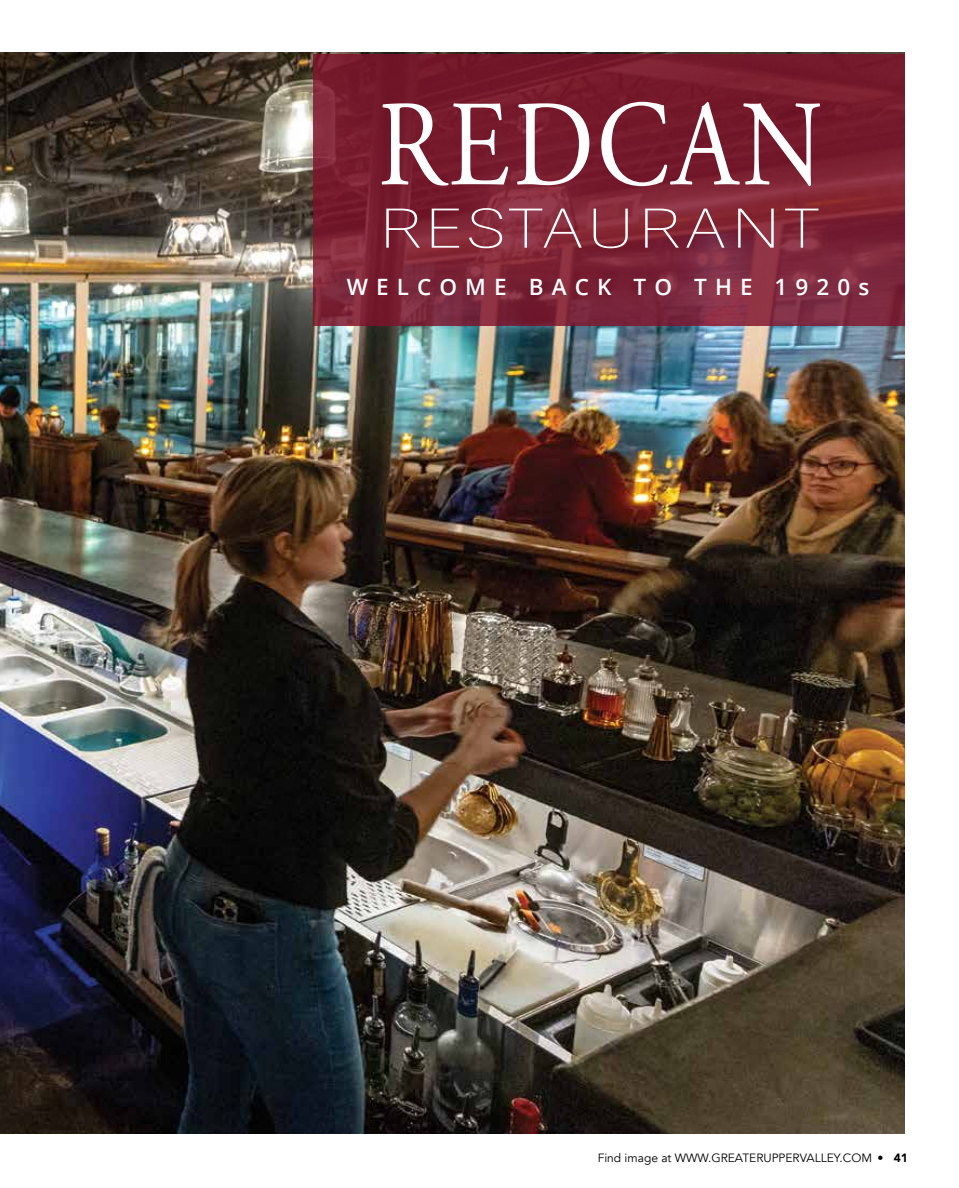
<style>
.page{position:relative;width:959px;height:1188px;background:#fff}
.page>*{position:absolute;margin:0;border:0;box-sizing:border-box;transform-origin:0 0}
.t1{font:121.95px "Adobe Garamond Pro";letter-spacing:.035em;color:#fff;scale:.85 1}
.t2{font:100 71.25px "Adelle Sans ARA";letter-spacing:-.01em;color:#fff;scale:1.27 1}
.t3{font:600 22.5px "Open Sans";letter-spacing:.36em;color:#fff}
.t4{font:12px "Avenir";color:#000}
.s1{font-weight:900}
</style>
<div class="page">
<img style="left:0;top:53px;width:904px;height:1081px">
<svg style="left:313px;top:54px;width:591px;height:272px;fill:#781f30"></svg>
<h1 class="t1" style="left:377px;top:72px;width:525px">REDCAN</h1>
<h2 class="t2" style="left:377px;top:181px;width:351px">restaurant</h2>
<h3 class="t3" style="left:347px;top:272px;width:524px">WELCOME BACK TO THE 1920s</h3>
<p class="t4" style="left:597px;top:1150px;width:312px">Find image at WWW.GREATERUPPERVALLEY.COM <span class="s1">• 41</span></p>
</div>
